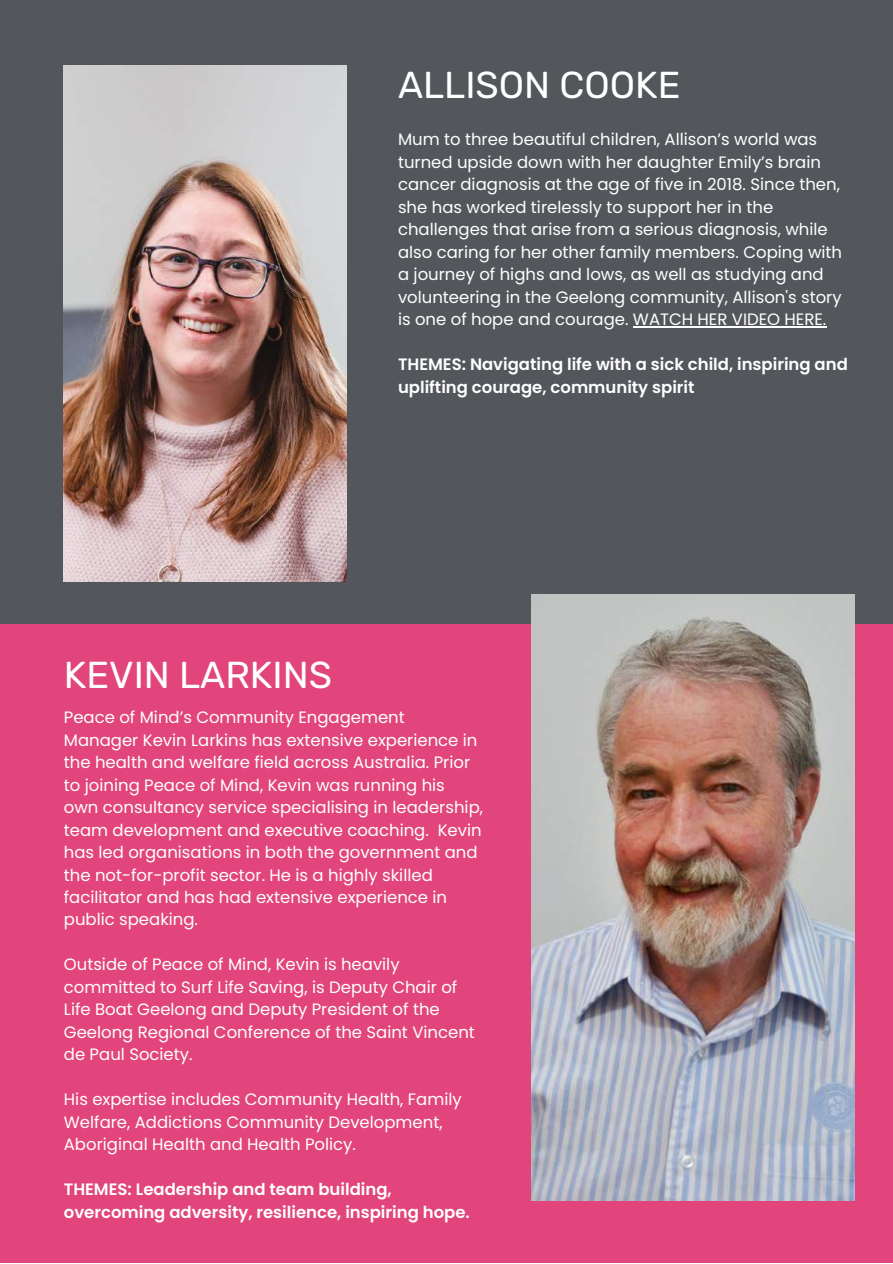
<style>
.page{position:relative;width:893px;height:1264px;background:#fff}
.page>*{position:absolute;margin:0;border:0;box-sizing:border-box;transform-origin:0 0}
.t1{font:37.5px "Rubik";color:#fff}
.t2{font:16.5px/22.5px "Poppins";color:#fff}
.t3{font:600 16.5px/22.5px "Poppins";color:#fff}
</style>
<div class="page">
<div style="left:0;top:0;width:892px;height:1262px;background:#53565a"></div>
<img style="left:64px;top:66px;width:282px;height:516px">
<div style="left:0;top:624px;width:892px;height:638px;background:#e1457b"></div>
<hr style="left:633px;top:326px;width:193px;height:1px;background:#fff">
<img style="left:532px;top:594px;width:322px;height:606px">
<h1 class="t1" style="left:398px;top:62px;width:284px">ALLISON COOKE</h1>
<p class="t2" style="left:398px;top:128px;width:445px">Mum to three beautiful children, Allison’s world was turned upside down with her daughter Emily’s brain cancer diagnosis at the age of five in 2018. Since then, she has worked tirelessly to support her in the challenges that arise from a serious diagnosis, while also caring for her other family members. Coping with a journey of highs and lows, as well as studying and volunteering in the Geelong community, Allison's story is one of hope and courage. WATCH HER VIDEO HERE.</p>
<p class="t3" style="left:398px;top:353px;width:451px">THEMES: Navigating life with a sick child, inspiring and uplifting courage, community spirit</p>
<h1 class="t1" style="left:64px;top:652px;width:270px">KEVIN LARKINS</h1>
<p class="t2" style="left:64px;top:706px;width:420px">Peace of Mind’s Community Engagement Manager Kevin Larkins has extensive experience in the health and welfare field across Australia. Prior to joining Peace of Mind, Kevin was running his own consultancy service specialising in leadership, team development and executive coaching. Kevin has led organisations in both the government and the not-for-profit sector. He is a highly skilled facilitator and has had extensive experience in public speaking.</p>
<p class="t2" style="left:64px;top:953px;width:412px">Outside of Peace of Mind, Kevin is heavily committed to Surf Life Saving, is Deputy Chair of Life Boat Geelong and Deputy President of the Geelong Regional Conference of the Saint Vincent de Paul Society.</p>
<p class="t2" style="left:64px;top:1088px;width:399px">His expertise includes Community Health, Family<br>Welfare, Addictions Community Development,<br>Aboriginal Health and Health Policy.</p>
<p class="t3" style="left:64px;top:1178px;width:407px">THEMES: Leadership and team building, overcoming adversity, resilience, inspiring hope.</p>
</div>
